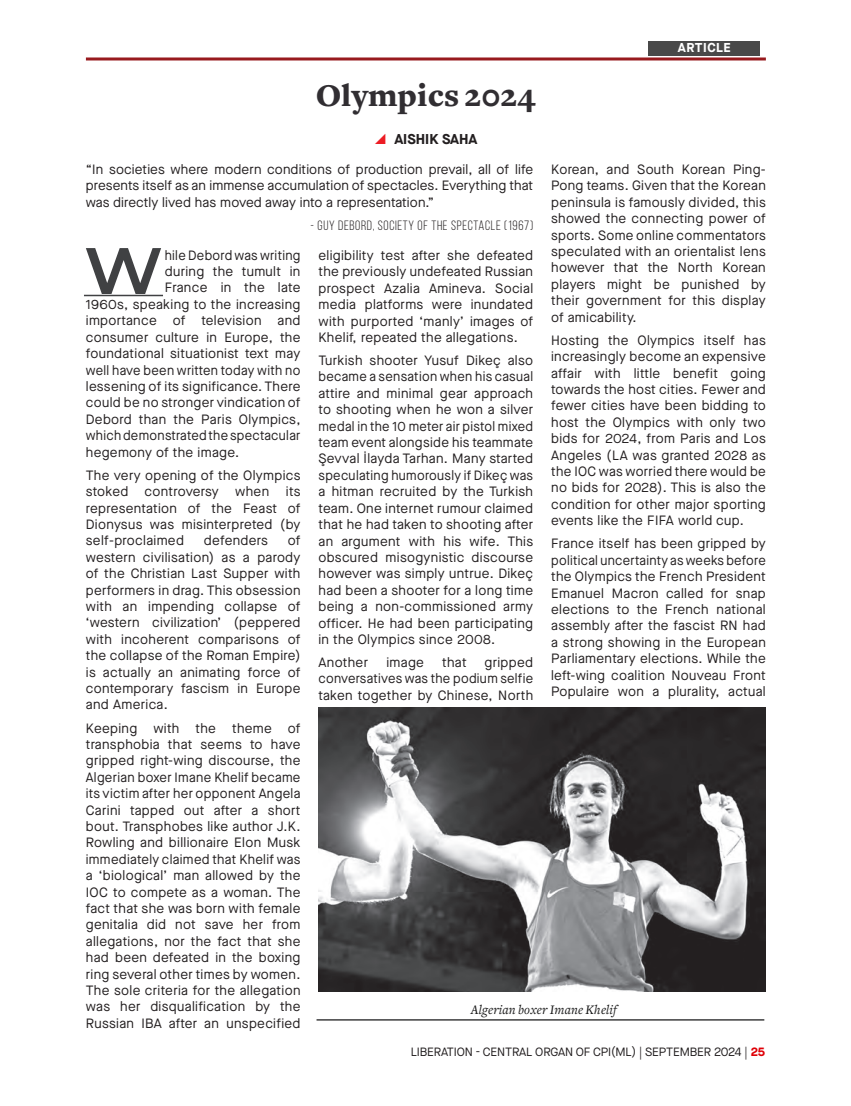
<style>
.page{position:relative;width:851px;height:1106px;background:#fff}
.page>*{position:absolute;margin:0;border:0;box-sizing:border-box;transform-origin:0 0}
.Drop_cap{font:600 65.55px "Montserrat";color:#404143;scale:1.05 1}
.Heading_main{font:900 33px "Freight Text";color:#312e32}
.t1{font:700 14.25px "Maison Neue";color:#231f20}
.BodyText_9_Winslow{font:13.5px/16.4px "Maison Neue";letter-spacing:.025em;color:#231f20;text-align:justify}
.Drop_cap-2{font:13.5px "Maison Neue";letter-spacing:.025em;color:#231f20}
.Drop_cap-3{font:13.5px "Maison Neue";letter-spacing:.025em;color:#231f20;scale:.96 1}
.BodyText_9_Winslow-2{font:13.5px "Bebas Neue";letter-spacing:.05em;color:#231f20}
.Photo_capTION{font:italic 13.5px "Freight Text";letter-spacing:.01em;color:#141414}
.t2{font:700 12.9px "Maison Neue";letter-spacing:.04em;color:#fff}
.t3{font:12px "Maison Neue";letter-spacing:-.01em;color:#231f20}
.s1{font-weight:700;color:#df0007}
</style>
<div class="page">
<hr style="left:86px;top:57px;width:679px;height:3px;background:#981a1e">
<div style="left:648px;top:42px;width:112px;height:14px;background:#494949"></div>
<hr style="left:84px;top:295px;width:79px;height:1px;background:#404143">
<img style="left:318px;top:707px;width:447px;height:284px">
<hr style="left:316px;top:1019px;width:448px;height:1px;background:#3e3e3f">
<p class="t2" style="left:677px;top:39px;width:54px">ARTICLE</p>
<p class="Heading_main" style="left:315px;top:76px;width:222px">Olympics 2024</p>
<p class="t1" style="left:394px;top:129px;width:85px">AISHIK SAHA</p>
<p class="BodyText_9_Winslow" style="left:86px;top:161px;width:449px">“In societies where modern conditions of production prevail, all of life presents itself as an immense accumulation of spectacles. Everything that was directly lived has moved away into a representation.”</p>
<p class="BodyText_9_Winslow-2" style="left:310px;top:218px;width:224px">- GUY DEBORD, SOCIETY OF THE SPECTACLE (1967)</p>
<p class="Drop_cap" style="left:84px;top:227px;width:77px">W</p>
<p class="Drop_cap-3" style="left:165px;top:246px;width:143px">hile Debord was writing</p>
<p class="BodyText_9_Winslow" style="left:551px;top:161px;width:216px">Korean, and South Korean Ping-Pong teams. Given that the Korean peninsula is famously divided, this showed the connecting power of sports. Some online commentators speculated with an orientalist lens however that the North Korean players might be punished by their government for this display of amicability.</p>
<p class="BodyText_9_Winslow" style="left:551px;top:332px;width:216px">Hosting the Olympics itself has increasingly become an expensive affair with little benefit going towards the host cities. Fewer and fewer cities have been bidding to host the Olympics with only two bids for 2024, from Paris and Los Angeles (LA was granted 2028 as the IOC was worried there would be no bids for 2028). This is also the condition for other major sporting events like the FIFA world cup.</p>
<p class="BodyText_9_Winslow" style="left:551px;top:535px;width:216px">France itself has been gripped by political uncertainty as weeks before the Olympics the French President Emanuel Macron called for snap elections to the French national assembly after the fascist RN had a strong showing in the European Parliamentary elections. While the left-wing coalition Nouveau Front Populaire won a plurality, actual</p>
<p class="BodyText_9_Winslow" style="left:318px;top:247px;width:216px">eligibility test after she defeated the previously undefeated Russian prospect Azalia Amineva. Social media platforms were inundated with purported ‘manly’ images of Khelif, repeated the allegations.</p>
<p class="BodyText_9_Winslow" style="left:318px;top:352px;width:216px">Turkish shooter Yusuf Dikeç also became a sensation when his casual attire and minimal gear approach to shooting when he won a silver medal in the 10 meter air pistol mixed team event alongside his teammate Şevval İlayda Tarhan. Many started speculating humorously if Dikeç was a hitman recruited by the Turkish team. One internet rumour claimed that he had taken to shooting after an argument with his wife. This obscured misogynistic discourse however was simply untrue. Dikeç had been a shooter for a long time being a non-commissioned army officer. He had been participating in the Olympics since 2008.</p>
<p class="BodyText_9_Winslow" style="left:318px;top:654px;width:51px">Another</p>
<p class="BodyText_9_Winslow" style="left:386px;top:654px;width:39px">image</p>
<p class="BodyText_9_Winslow" style="left:442px;top:654px;width:26px">that</p>
<p class="Drop_cap-2" style="left:165px;top:262px;width:137px">during the tumult in</p>
<p class="Drop_cap-2" style="left:165px;top:279px;width:137px">France in the late</p>
<p class="Drop_cap-2" style="left:86px;top:295px;width:216px">1960s, speaking to the increasing</p>
<p class="Drop_cap-2" style="left:86px;top:311px;width:216px">importance of television and</p>
<p class="Drop_cap-2" style="left:86px;top:328px;width:216px">consumer culture in Europe, the</p>
<p class="Drop_cap-2" style="left:86px;top:344px;width:216px">foundational situationist text may</p>
<p class="Drop_cap-3" style="left:86px;top:361px;width:225px">well have been written today with no</p>
<p class="Drop_cap-2" style="left:86px;top:377px;width:216px">lessening of its significance. There</p>
<p class="Drop_cap-2" style="left:86px;top:393px;width:216px">could be no stronger vindication of</p>
<p class="Drop_cap-2" style="left:86px;top:410px;width:216px">Debord than the Paris Olympics,</p>
<p class="Drop_cap-3" style="left:86px;top:426px;width:225px">which demonstrated the spectacular</p>
<p class="Drop_cap-2" style="left:86px;top:443px;width:155px">hegemony of the image.</p>
<p class="BodyText_9_Winslow" style="left:86px;top:466px;width:216px">The very opening of the Olympics stoked controversy when its representation of the Feast of Dionysus was misinterpreted (by self-proclaimed</p>
<p class="BodyText_9_Winslow" style="left:204px;top:532px;width:65px">defenders</p>
<p class="BodyText_9_Winslow" style="left:86px;top:532px;width:216px;text-indent:202px">of western civilisation) as a parody of the Christian Last Supper with performers in drag. This obsession with an impending collapse of ‘western civilization’ (peppered with incoherent comparisons of the collapse of the Roman Empire) is actually an animating force of contemporary fascism in Europe and America.</p>
<p class="BodyText_9_Winslow" style="left:86px;top:719px;width:216px">Keeping with the theme of transphobia that seems to have gripped right-wing discourse, the Algerian boxer Imane Khelif became its victim after her opponent Angela Carini tapped out after a short bout. Transphobes like author J.K.<br>Rowling and billionaire Elon Musk immediately claimed that Khelif was a ‘biological’ man allowed by the IOC to compete as a woman. The fact that she was born with female genitalia did not save her from allegations, nor the fact that she had been defeated in the boxing ring several other times by women.<br>The sole criteria for the allegation was her disqualification by the Russian IBA after an unspecified</p>
<p class="BodyText_9_Winslow" style="left:318px;top:654px;width:216px;text-indent:166px">gripped conversatives was the podium selfie taken together by Chinese, North</p>
<p class="Photo_capTION" style="left:471px;top:1002px;width:147px">Algerian boxer Imane Khelif</p>
<p class="t3" style="left:410px;top:1043px;width:356px">LIBERATION - CENTRAL ORGAN OF CPI(ML) | SEPTEMBER 2024 | <span class="s1">25</span></p>
</div>
